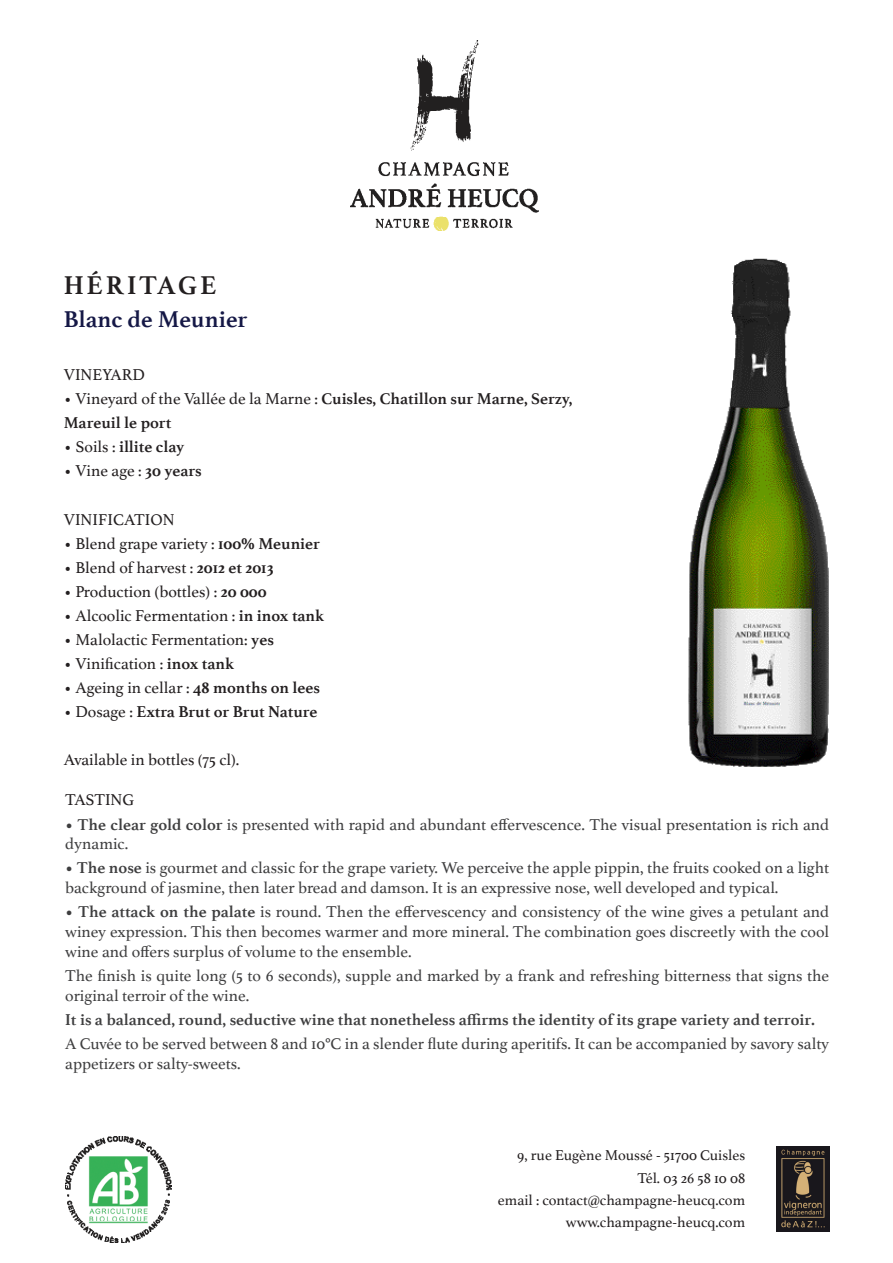
<style>
.page{position:relative;width:893px;height:1263px;background:#fff}
.page>*{position:absolute;margin:0;border:0;box-sizing:border-box;transform-origin:0 0}
.t1{font:700 27px "Athelas";letter-spacing:.1em;color:#231f20}
.t2{font:700 24px "Athelas";color:#151846}
.t3{font:16.5px/19.8px "Athelas";color:#3e3e3f}
.t4{font:16.5px "Athelas";color:#231f20}
.t5{font:700 16.5px "Athelas";color:#231f20}
.t6{font:700 16.5px "Athelas";color:#3e3e3f}
.t7{font:15px "Athelas";color:#231f20}
.s1{font-weight:400}
.s2{font-weight:700}
</style>
<div class="page">
<img style="left:350px;top:41px;width:188px;height:190px">
<img style="left:65px;top:1136px;width:107px;height:106px">
<img style="left:776px;top:1146px;width:53px;height:85px">
<img style="left:688px;top:258px;width:141px;height:509px">
<p class="t1" style="left:64px;top:264px;width:154px">HÉRITAGE</p>
<p class="t2" style="left:64px;top:300px;width:185px">Blanc de Meunier</p>
<p class="t4" style="left:64px;top:362px;width:83px">VINEYARD</p>
<p class="t5" style="left:64px;top:385px;width:510px"><span class="s1">• Vineyard of the Vallée de la Marne :</span> Cuisles, Chatillon sur Marne, Serzy,</p>
<p class="t5" style="left:64px;top:409px;width:109px">Mareuil le port</p>
<p class="t5" style="left:64px;top:434px;width:122px"><span class="s1">• Soils :</span> illite clay</p>
<p class="t4" style="left:64px;top:458px;width:139px">• Vine age : <span class="s2">30 years</span></p>
<p class="t4" style="left:64px;top:506px;width:112px">VINIFICATION</p>
<p class="t4" style="left:64px;top:530px;width:258px">• Blend grape variety : <span class="s2">100% Meunier</span></p>
<p class="t4" style="left:64px;top:554px;width:211px">• Blend of harvest : <span class="s2">2012 et 2013</span></p>
<p class="t4" style="left:64px;top:578px;width:204px">• Production (bottles) : <span class="s2">20 000</span></p>
<p class="t4" style="left:64px;top:602px;width:262px">• Alcoolic Fermentation : <span class="s2">in inox tank</span></p>
<p class="t4" style="left:64px;top:626px;width:212px">• Malolactic Fermentation: <span class="s2">yes</span></p>
<p class="t4" style="left:64px;top:650px;width:172px">• Vinification : <span class="s2">inox tank</span></p>
<p class="t4" style="left:64px;top:674px;width:258px">• Ageing in cellar : <span class="s2">48 months on lees</span></p>
<p class="t5" style="left:64px;top:698px;width:255px"><span class="s1">• Dosage :</span> Extra Brut or Brut Nature</p>
<p class="t4" style="left:64px;top:746px;width:177px">Available in bottles (75 cl).</p>
<p class="t4" style="left:65px;top:787px;width:70px">TASTING</p>
<p class="t3" style="left:65px;top:814px;width:765px"><span class="s2">• The clear gold color</span> is presented with rapid and abundant effervescence. The visual presentation is rich and dynamic.</p>
<p class="t3" style="left:65px;top:857px;width:766px"><span class="s2">• The nose</span> is gourmet and classic for the grape variety. We perceive the apple pippin, the fruits cooked on a light background of jasmine, then later bread and damson. It is an expressive nose, well developed and typical.</p>
<p class="t3" style="left:65px;top:901px;width:765px;text-align:justify"><span class="s2">• The attack on the palate</span> is round. Then the effervescency and consistency of the wine gives a petulant and winey expression. This then becomes warmer and more mineral. The combination goes discreetly with the cool wine and offers surplus of volume to the ensemble.</p>
<p class="t3" style="left:65px;top:965px;width:765px">The finish is quite long (5 to 6 seconds), supple and marked by a frank and refreshing bitterness that signs the original terroir of the wine.</p>
<p class="t6" style="left:65px;top:1006px;width:751px">It is a balanced, round, seductive wine that nonetheless affirms the identity of its grape variety and terroir.</p>
<p class="t3" style="left:65px;top:1033px;width:765px">A Cuvée to be served between 8 and 10°C in a slender flute during aperitifs. It can be accompanied by savory salty appetizers or salty-sweets.</p>
<p class="t7" style="left:517px;top:1143px;width:229px">9, rue Eugène Moussé - 51700 Cuisles</p>
<p class="t7" style="left:638px;top:1166px;width:109px">Tél. 03 26 58 10 08</p>
<p class="t7" style="left:498px;top:1188px;width:249px">email : contact@champagne-heucq.com</p>
<p class="t7" style="left:566px;top:1210px;width:181px">www.champagne-heucq.com</p>
</div>
